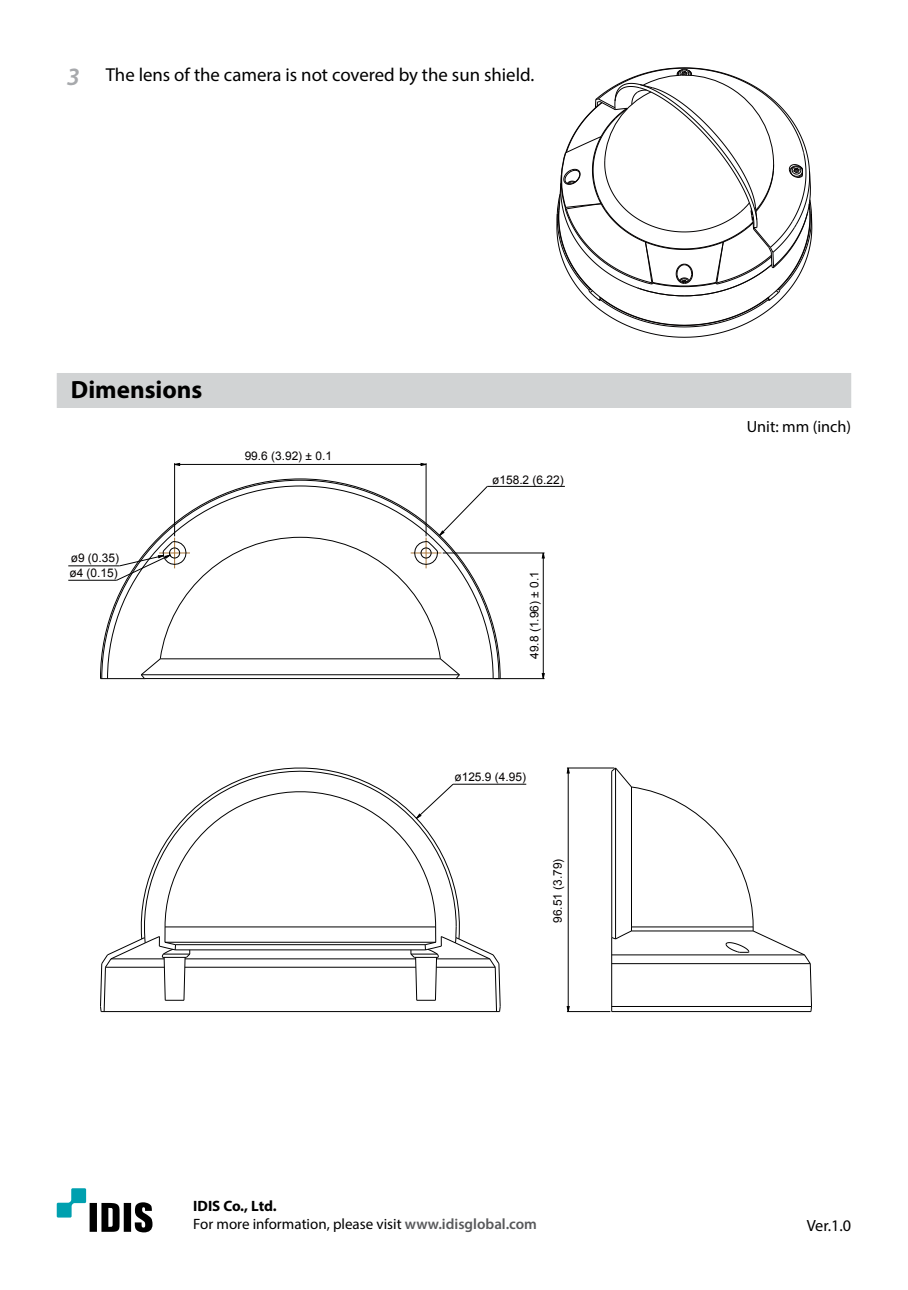
<style>
.page{position:relative;width:908px;height:1290px;background:#fff}
.page>*{position:absolute;margin:0;border:0;box-sizing:border-box;transform-origin:0 0}
.t1{font:700 25px "Myriad Pro";color:#000}
.t2{font:18.75px "Myriad Pro";color:#000}
.t3{font:16.25px "Myriad Pro";color:#000}
.t4{font:15px/18.8px "Myriad Pro";color:#000}
.t5{font:12px/14.8px "Arial";color:#040000}
.s1{font-weight:600;font-style:italic;font-size:25px;color:#a7a9ac}
.s2{font-weight:700}
.s3{font-weight:600;color:#58595b}
</style>
<div class="page">
<svg style="left:57px;top:1188px;width:95px;height:44px"></svg>
<div style="left:57px;top:373px;width:793px;height:35px;background:#d1d3d4"></div>
<svg style="left:556px;top:67px;width:256px;height:271px"></svg>
<hr style="left:611px;top:1011px;width:199px;height:1px;background:#000">
<svg style="left:230px;top:767px;width:226px;height:17px"></svg>
<svg style="left:101px;top:480px;width:398px;height:199px"></svg>
<svg style="left:107px;top:485px;width:386px;height:194px"></svg>
<svg style="left:610px;top:767px;width:201px;height:244px"></svg>
<svg style="left:100px;top:784px;width:400px;height:228px"></svg>
<hr style="left:453px;top:784px;width:73px;height:1px;background:#000">
<hr style="left:567px;top:768px;width:1px;height:243px;background:#000">
<hr style="left:566px;top:1011px;width:44px;height:1px;background:#000">
<hr style="left:566px;top:767px;width:48px;height:1px;background:#000">
<hr style="left:174px;top:463px;width:1px;height:73px;background:#000">
<hr style="left:494px;top:678px;width:50px;height:1px;background:#000">
<hr style="left:68px;top:580px;width:49px;height:1px;background:#000">
<hr style="left:68px;top:565px;width:52px;height:1px;background:#000">
<hr style="left:442px;top:552px;width:102px;height:1px;background:#000">
<svg style="left:116px;top:486px;width:371px;height:193px"></svg>
<hr style="left:487px;top:486px;width:77px;height:1px;background:#000">
<hr style="left:174px;top:464px;width:252px;height:1px;background:#000">
<hr style="left:425px;top:463px;width:1px;height:73px;background:#000">
<hr style="left:542px;top:553px;width:1px;height:126px;background:#000">
<h2 class="t2" style="left:67px;top:63px;width:469px"><span class="s1">3</span> The lens of the camera is not covered by the sun shield.</h2>
<h1 class="t1" style="left:71px;top:373px;width:133px">Dimensions</h1>
<p class="t5" style="left:69px;top:551px;width:51px">ø9 (0.35) ø4 (0.15)</p>
<p class="t5" style="left:244px;top:449px;width:89px">99.6 (3.92) ± 0.1</p>
<p class="t5" style="left:492px;top:472px;width:73px">ø158.2 (6.22)</p>
<p class="t5" style="left:526px;top:659px;width:89px;rotate:-90deg">49.8 (1.96) ± 0.1</p>
<p class="t5" style="left:454px;top:769px;width:73px">ø125.9 (4.95)</p>
<p class="t5" style="left:550px;top:923px;width:66px;rotate:-90deg">96.51 (3.79)</p>
<p class="t4" style="left:193px;top:1196px;width:345px"><span class="s2">IDIS Co., Ltd.<br></span>For more information, please visit <span class="s3">www.idisglobal.com</span></p>
<h3 class="t3" style="left:746px;top:416px;width:106px">Unit: mm (inch)</h3>
<h3 class="t3" style="left:806px;top:1216px;width:46px">Ver.1.0</h3>
</div>
